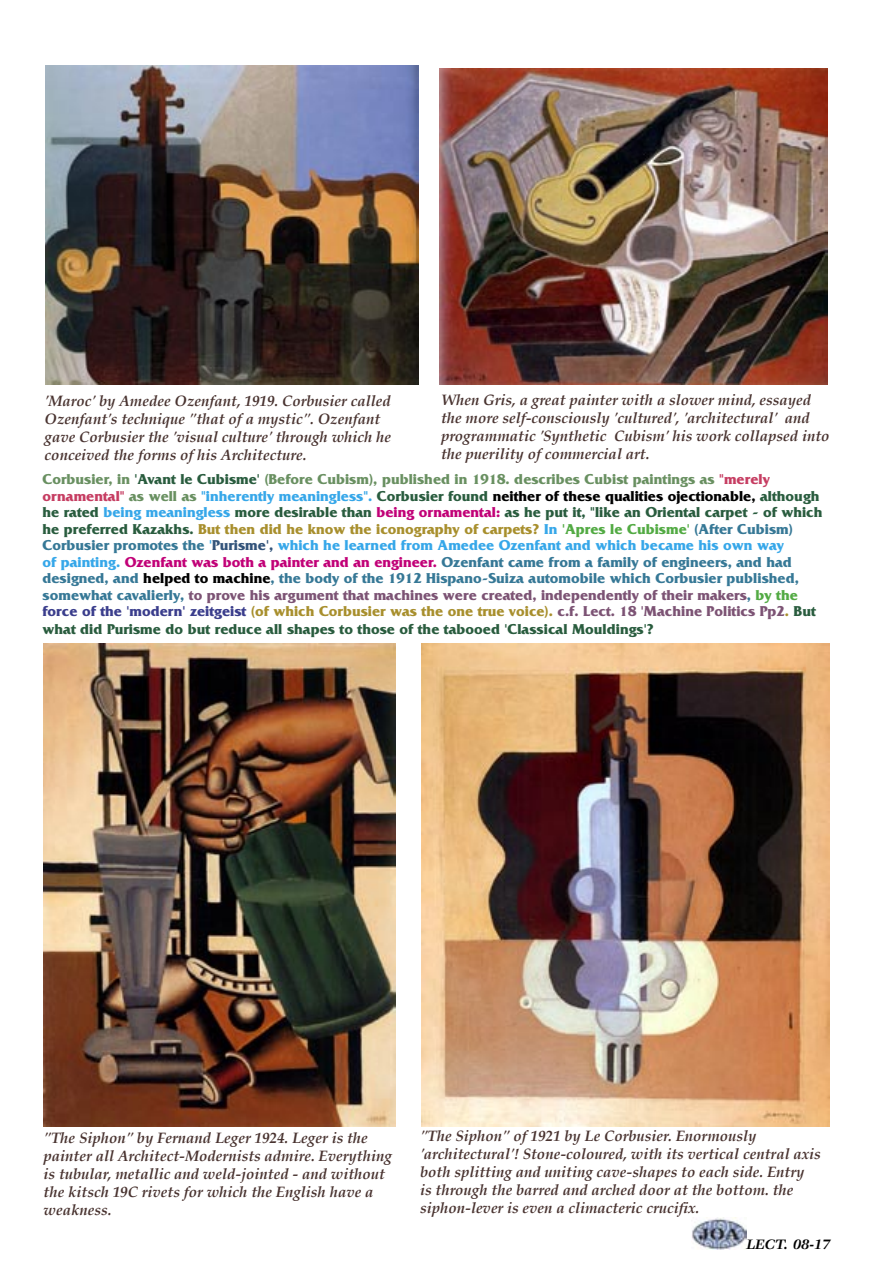
<style>
.page{position:relative;width:893px;height:1263px;background:#fff}
.page>*{position:absolute;margin:0;border:0;box-sizing:border-box;transform-origin:0 0}
.t1{font:700 15px/16.5px "Friz Quadrata";color:#367896}
.t2{font:italic 700 15px/18px "Palatino";color:#493330}
.t3{font:700 15px "Friz Quadrata";color:#295c3e}
.t4{font:italic 700 15px "Veljovic";color:#000}
.s1{color:#699061}
.s2{color:#295c3e}
.s3{color:#c63d62}
.s4{color:#36a7e9}
.s5{color:#000}
.s6{color:#c10077}
.s7{color:#a88f2d}
.s8{color:#52aa43}
.s9{color:#32537a}
.s10{color:#7c5374}
.s11{color:#3a3d8c}
</style>
<div class="page">
<img style="left:692px;top:1217px;width:54px;height:32px">
<img style="left:422px;top:643px;width:407px;height:484px">
<img style="left:439px;top:69px;width:388px;height:316px">
<img style="left:45px;top:66px;width:374px;height:319px">
<img style="left:43px;top:643px;width:353px;height:484px">
<p class="t2" style="left:45px;top:393px;width:348px">'Maroc' by Amedee Ozenfant, 1919. Corbusier called Ozenfant's technique "that of a mystic". Ozenfant gave Corbusier the 'visual culture' through which he conceived the forms of his Architecture.</p>
<p class="t2" style="left:441px;top:393px;width:390px">When Gris, a great painter with a slower mind, essayed the more self-consciously 'cultured', 'architectural' and programmatic 'Synthetic Cubism' his work collapsed into the puerility of commercial art.</p>
<p class="t1" style="left:43px;top:471px;width:781px"><span class="s1">Corbusier, in</span> <span class="s2">'Avant le Cubisme'</span> <span class="s1">(Before Cubism), published in 1918. describes Cubist paintings as</span> <span class="s3">"merely ornamental"</span> <span class="s1">as well as</span> <span class="s4">"inherently meaningless".</span> <span class="s2">Corbusier found</span> <span class="s5">neither of these qualities ojectionable,</span> <span class="s2">although he rated</span> <span class="s4">being meaningless</span> <span class="s2">more desirable than</span> <span class="s6">being ornamental:</span> <span class="s2">as he put it, "like an Oriental carpet - of which he preferred Kazakhs.</span> <span class="s7">But then did he know the iconography of carpets?</span> <span class="s4">In</span> <span class="s8">'Apres le Cubisme'</span> (After Cubism)<br>Corbusier promotes the <span class="s4">'</span><span class="s9">Purisme',</span> <span class="s4">which he learned from Amedee Ozenfant and which became his own way<br>of painting.</span> <span class="s6">Ozenfant was both a painter and an engineer.</span> Ozenfant came from a family of engineers, and had designed, and <span class="s5">helped to machine</span>, the body of the 1912 Hispano-Suiza automobile which Corbusier published, somewhat cavalierly, <span class="s10">to prove his argument that machines were created, independently of their makers</span>, <span class="s8">by the </span><span class="s11">force of the 'modern' zeitgeist</span> <span class="s7">(of which Corbusier was the one true voice).</span> <span class="s10">c.f. Lect. 18 'Machine Politics Pp2</span><span class="s7">.</span> <span class="s2">But</span></p>
<p class="t3" style="left:43px;top:621px;width:613px">what did Purisme do but reduce all shapes to those of the tabooed 'Classical Mouldings'?</p>
<p class="t2" style="left:44px;top:1130px;width:350px">"The Siphon" by Fernand Leger 1924. Leger is the painter all Architect-Modernists admire. Everything is tubular, metallic and weld-jointed - and without the kitsch 19C rivets for which the English have a weakness.</p>
<p class="t2" style="left:420px;top:1128px;width:402px">"The Siphon" of 1921 by Le Corbusier. Enormously 'architectural'! Stone-coloured, with its vertical central axis both splitting and uniting cave-shapes to each side. Entry<br>is through the barred and arched door at the bottom. the siphon-lever is even a climacteric crucifix.</p>
<p class="t4" style="left:746px;top:1236px;width:86px">LECT. 08-17</p>
</div>
